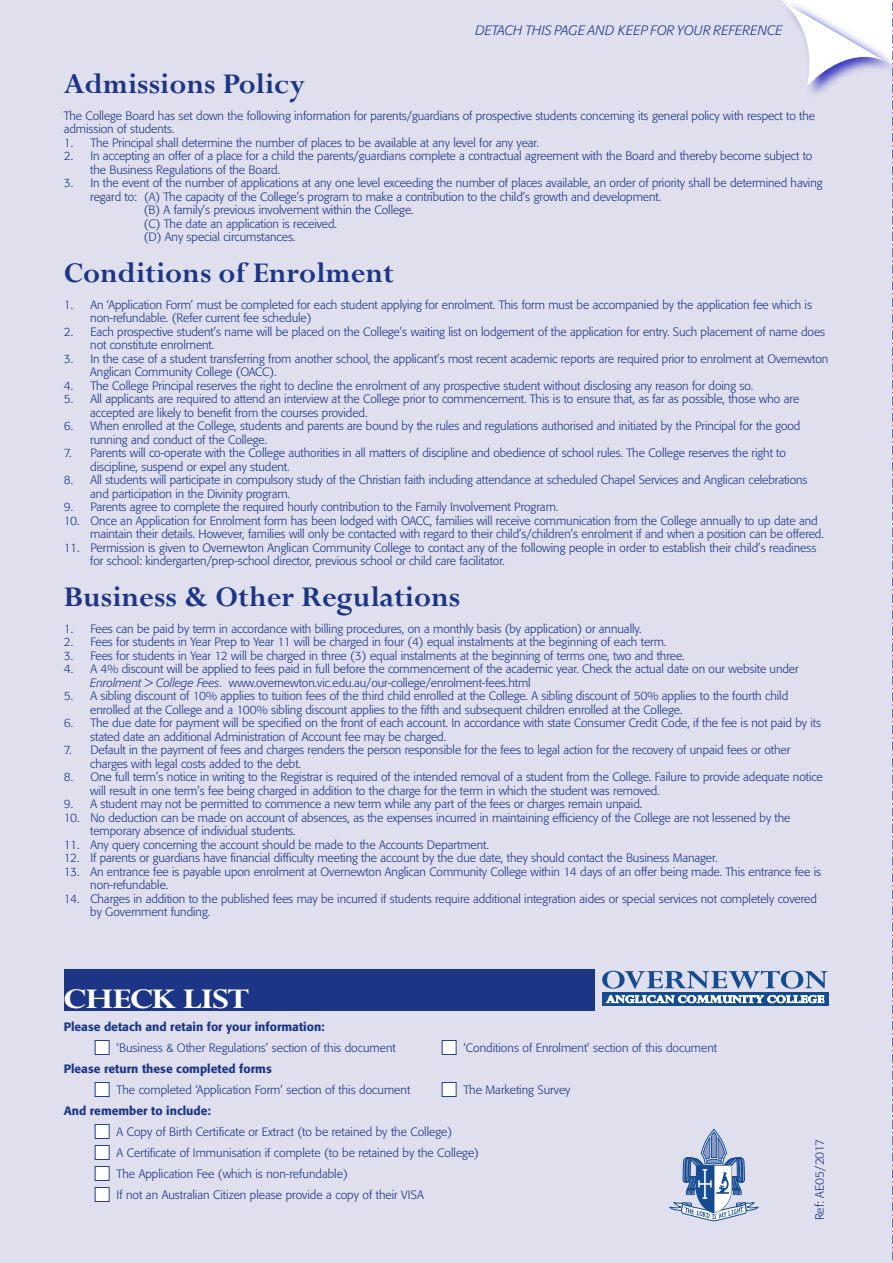
<style>
.page{position:relative;width:893px;height:1263px;background:#dfdfed}
.page>*{position:absolute;margin:0;border:0;box-sizing:border-box;transform-origin:0 0}
.t1{font:700 31.5px "Perpetua";color:#1c3685}
.t2{font:700 31.5px "Perpetua";letter-spacing:-.045em;color:#fff;scale:1.2 1}
.t3{font:italic 300 13.5px "Formata";letter-spacing:.02em;color:#1c3685}
.t4{font:300 12px/13.5px "Formata";letter-spacing:-.005em;color:#1c3685}
.t5{font:500 12px "Formata";color:#1c3685}
.s1{font-style:italic}
</style>
<div class="page">
<div style="left:65px;top:968px;width:530px;height:42px;background:#1c3685"></div>
<svg style="left:602px;top:0;width:291px;height:1261px"></svg>
<svg style="left:95px;top:1041px;width:15px;height:14px"></svg>
<svg style="left:442px;top:1041px;width:15px;height:14px"></svg>
<svg style="left:95px;top:1082px;width:15px;height:14px"></svg>
<svg style="left:442px;top:1082px;width:15px;height:14px"></svg>
<svg style="left:95px;top:1124px;width:15px;height:14px"></svg>
<svg style="left:95px;top:1146px;width:15px;height:14px"></svg>
<svg style="left:95px;top:1166px;width:15px;height:14px"></svg>
<svg style="left:95px;top:1187px;width:15px;height:14px"></svg>
<p class="t3" style="left:476px;top:24px;width:308px">DETACH THIS PAGE AND KEEP FOR YOUR REFERENCE</p>
<h1 class="t1" style="left:64px;top:72px;width:243px">Admissions Policy</h1>
<p class="t4" style="left:64px;top:110px;width:753px">The College Board has set down the following information for parents/guardians of prospective students concerning its general policy with respect to the admission of students.</p>
<p class="t4" style="left:64px;top:137px;width:477px">1. The Principal shall determine the number of places to be available at any level for any year.</p>
<p class="t4" style="left:90px;top:150px;width:724px;text-indent:-26px">2. In accepting an offer of a place for a child the parents/guardians complete a contractual agreement with the Board and thereby become subject to the Business Regulations of the Board.</p>
<p class="t4" style="left:64px;top:177px;width:760px">3. In the event of the number of applications at any one level exceeding the number of places available, an order of priority shall be determined having</p>
<p class="t4" style="left:90px;top:191px;width:572px">regard to: (A) The capacity of the College’s program to make a contribution to the child’s growth and development.</p>
<p class="t4" style="left:144px;top:204px;width:271px">(B) A family’s previous involvement within the College.</p>
<p class="t4" style="left:144px;top:218px;width:195px">(C) The date an application is received.</p>
<p class="t4" style="left:144px;top:231px;width:153px">(D) Any special circumstances.</p>
<h1 class="t1" style="left:64px;top:261px;width:332px">Conditions of Enrolment</h1>
<p class="t4" style="left:90px;top:299px;width:723px;text-indent:-26px">1. An ‘Application Form’ must be completed for each student applying for enrolment. This form must be accompanied by the application fee which is non-refundable. (Refer current fee schedule)</p>
<p class="t4" style="left:90px;top:326px;width:736px;text-indent:-26px">2. Each prospective student’s name will be placed on the College’s waiting list on lodgement of the application for entry. Such placement of name does not constitute enrolment.</p>
<p class="t4" style="left:90px;top:353px;width:740px;text-indent:-26px">3. In the case of a student transferring from another school, the applicant’s most recent academic reports are required prior to enrolment at Overnewton<br>Anglican Community College (OACC).</p>
<p class="t4" style="left:64px;top:380px;width:691px">4. The College Principal reserves the right to decline the enrolment of any prospective student without disclosing any reason for doing so.</p>
<p class="t4" style="left:90px;top:393px;width:710px;text-indent:-26px">5. All applicants are required to attend an interview at the College prior to commencement. This is to ensure that, as far as possible, those who are accepted are likely to benefit from the courses provided.</p>
<p class="t4" style="left:90px;top:420px;width:712px;text-indent:-26px">6. When enrolled at the College, students and parents are bound by the rules and regulations authorised and initiated by the Principal for the good running and conduct of the College.</p>
<p class="t4" style="left:90px;top:447px;width:697px;text-indent:-26px">7. Parents will co-operate with the College authorities in all matters of discipline and obedience of school rules. The College reserves the right to discipline, suspend or expel any student.</p>
<p class="t4" style="left:90px;top:474px;width:719px;text-indent:-26px">8. All students will participate in compulsory study of the Christian faith including attendance at scheduled Chapel Services and Anglican celebrations and participation in the Divinity program.</p>
<p class="t4" style="left:64px;top:501px;width:496px">9. Parents agree to complete the required hourly contribution to the Family Involvement Program.</p>
<p class="t4" style="left:90px;top:515px;width:735px;text-indent:-26px">10. Once an Application for Enrolment form has been lodged with OACC, families will receive communication from the College annually to up date and maintain their details. However, families will only be contacted with regard to their child’s/children’s enrolment if and when a position can be offered.</p>
<p class="t4" style="left:90px;top:542px;width:728px;text-indent:-26px">11. Permission is given to Overnewton Anglican Community College to contact any of the following people in order to establish their child’s readiness for school: kindergarten/prep-school director, previous school or child care facilitator.</p>
<h1 class="t1" style="left:64px;top:585px;width:398px">Business &amp; Other Regulations</h1>
<p class="t4" style="left:64px;top:623px;width:579px">1. Fees can be paid by term in accordance with billing procedures, on a monthly basis (by application) or annually.</p>
<p class="t4" style="left:64px;top:636px;width:604px">2. Fees for students in Year Prep to Year 11 will be charged in four (4) equal instalments at the beginning of each term.</p>
<p class="t4" style="left:64px;top:650px;width:622px">3. Fees for students in Year 12 will be charged in three (3) equal instalments at the beginning of terms one, two and three.</p>
<p class="t4" style="left:90px;top:663px;width:710px;text-indent:-26px">4. A 4% discount will be applied to fees paid in full before the commencement of the academic year. Check the actual date on our website under<br><span class="s1">Enrolment</span> &gt; <span class="s1">College Fees</span>. www.overnewton.vic.edu.au/our-college/enrolment-fees.html</p>
<p class="t4" style="left:90px;top:690px;width:699px;text-indent:-26px">5. A sibling discount of 10% applies to tuition fees of the third child enrolled at the College. A sibling discount of 50% applies to the fourth child enrolled at the College and a 100% sibling discount applies to the fifth and subsequent children enrolled at the College.</p>
<p class="t4" style="left:90px;top:717px;width:732px;text-indent:-26px">6. The due date for payment will be specified on the front of each account. In accordance with state Consumer Credit Code, if the fee is not paid by its stated date an additional Administration of Account fee may be charged.</p>
<p class="t4" style="left:90px;top:744px;width:701px;text-indent:-26px">7. Default in the payment of fees and charges renders the person responsible for the fees to legal action for the recovery of unpaid fees or other charges with legal costs added to the debt.</p>
<p class="t4" style="left:90px;top:771px;width:734px;text-indent:-26px">8. One full term’s notice in writing to the Registrar is required of the intended removal of a student from the College. Failure to provide adequate notice will result in one term’s fee being charged in addition to the charge for the term in which the student was removed.</p>
<p class="t4" style="left:64px;top:798px;width:580px">9. A student may not be permitted to commence a new term while any part of the fees or charges remain unpaid.</p>
<p class="t4" style="left:90px;top:812px;width:702px;text-indent:-26px">10. No deduction can be made on account of absences, as the expenses incurred in maintaining efficiency of the College are not lessened by the temporary absence of individual students.</p>
<p class="t4" style="left:64px;top:839px;width:427px">11. Any query concerning the account should be made to the Accounts Department.</p>
<p class="t4" style="left:64px;top:852px;width:655px">12. If parents or guardians have financial difficulty meeting the account by the due date, they should contact the Business Manager.</p>
<p class="t4" style="left:90px;top:866px;width:732px;text-indent:-26px">13. An entrance fee is payable upon enrolment at Overnewton Anglican Community College within 14 days of an offer being made. This entrance fee is non-refundable.</p>
<p class="t4" style="left:90px;top:893px;width:728px;text-indent:-26px">14. Charges in addition to the published fees may be incurred if students require additional integration aides or special services not completely covered by Government funding.</p>
<h1 class="t2" style="left:63px;top:987px;width:156px">CHECK LIST</h1>
<p class="t5" style="left:64px;top:1022px;width:262px">Please detach and retain for your information:</p>
<p class="t4" style="left:117px;top:1042px;width:281px">‘Business &amp; Other Regulations’ section of this document</p>
<p class="t4" style="left:463px;top:1042px;width:255px">‘Conditions of Enrolment’ section of this document</p>
<p class="t5" style="left:64px;top:1064px;width:209px">Please return these completed forms</p>
<p class="t4" style="left:117px;top:1084px;width:295px">The completed ‘Application Form’ section of this document</p>
<p class="t4" style="left:463px;top:1084px;width:109px">The Marketing Survey</p>
<p class="t5" style="left:64px;top:1106px;width:149px">And remember to include:</p>
<p class="t4" style="left:117px;top:1122px;width:364px;line-height:21px">A Copy of Birth Certificate or Extract (to be retained by the College)<br>A Certificate of Immunisation if complete (to be retained by the College)<br>The Application Fee (which is non-refundable)<br>If not an Australian Citizen please provide a copy of their VISA</p>
<p class="t4" style="left:814px;top:1220px;width:83px;rotate:-90deg">Ref: AE05/2017</p>
</div>
